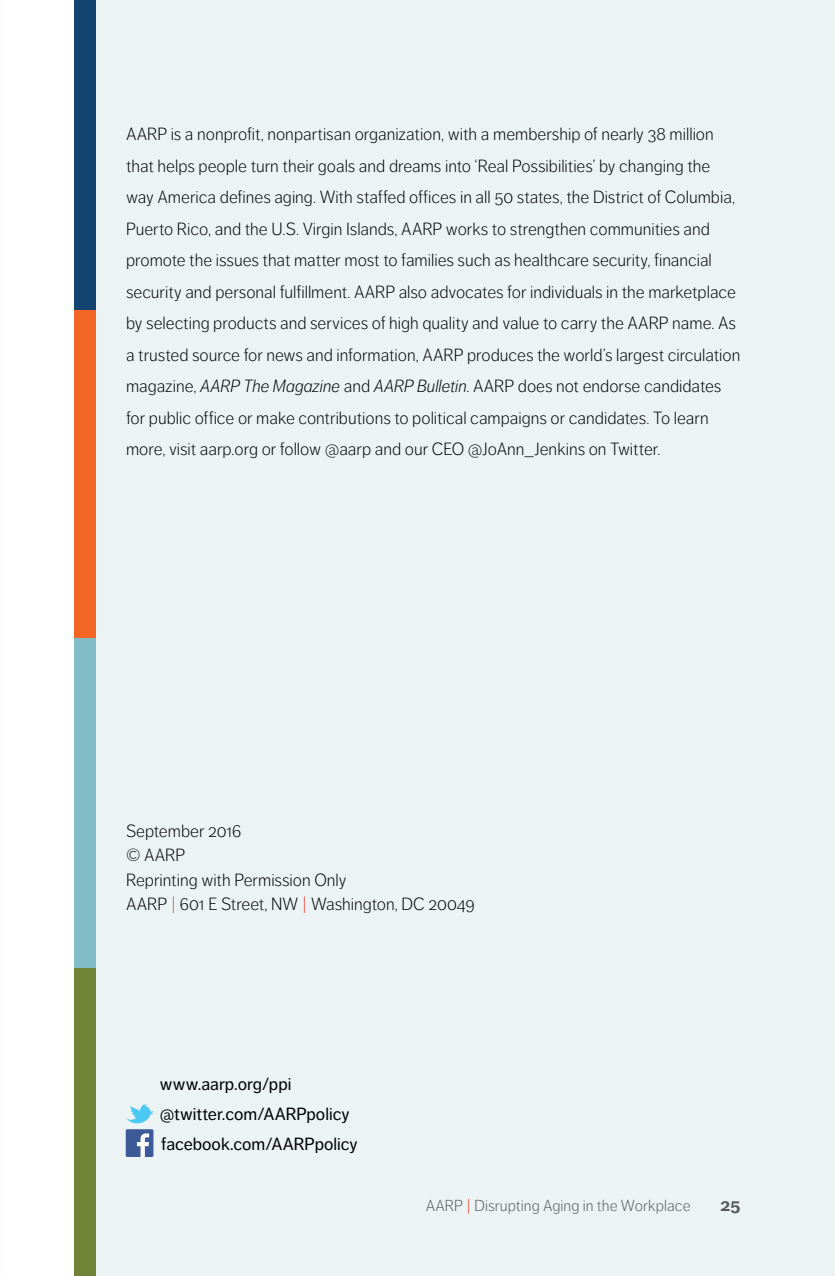
<style>
.page{position:relative;width:835px;height:1276px;background:#fff}
.page>*{position:absolute;margin:0;border:0;box-sizing:border-box;transform-origin:0 0}
.t1{font:300 17.5px/31.5px "Dagny OT";color:#000}
.t2{font:17.5px/29.8px "Dagny OT";color:#000}
.t3{font:700 17.5px "Dagny OT";color:#58595b}
.t4{font:300 15.75px "Dagny OT";letter-spacing:.005em;color:#58595b}
.s1{font-style:italic}
.s2{color:#ef3829}
</style>
<div class="page">
<div style="left:78px;top:0;width:757px;height:1276px;background:#ecf3f4"></div>
<div style="left:74px;top:961px;width:21px;height:315px;background:#708337"></div>
<div style="left:74px;top:0;width:21px;height:312px;background:#124471"></div>
<div style="left:74px;top:311px;width:21px;height:327px;background:#f26522"></div>
<div style="left:74px;top:638px;width:21px;height:330px;background:#82bcc6"></div>
<svg style="left:126px;top:1104px;width:28px;height:20px"></svg>
<div style="left:126px;top:1129px;width:27px;height:28px;background:#3d5a98;border-radius:2px"></div>
<svg style="left:137px;top:1133px;width:12px;height:24px"></svg>
<p class="t1" style="left:126px;top:119px;width:616px">AARP is a nonprofit, nonpartisan organization, with a membership of nearly 38 million that helps people turn their goals and dreams into ‘Real Possibilities’ by changing the way America defines aging. With staffed offices in all 50 states, the District of Columbia, Puerto Rico, and the U.S. Virgin Islands, AARP works to strengthen communities and promote the issues that matter most to families such as healthcare security, financial security and personal fulfillment. AARP also advocates for individuals in the marketplace by selecting products and services of high quality and value to carry the AARP name. As a trusted source for news and information, AARP produces the world’s largest circulation magazine, <span class="s1">AARP The Magazine</span> and <span class="s1">AARP Bulletin</span>. AARP does not endorse candidates for public office or make contributions to political campaigns or candidates. To learn more, visit aarp.org or follow @aarp and our CEO @JoAnn_Jenkins on Twitter.</p>
<p class="t1" style="left:126px;top:819px;width:350px;line-height:24.5px">September 2016<br>© AARP<br>Reprinting with Permission Only<br>AARP <span class="s2">|</span> 601 E Street, NW <span class="s2">|</span> Washington, DC 20049</p>
<p class="t2" style="left:160px;top:1069px;width:199px">www.aarp.org/ppi @twitter.com/AARPpolicy facebook.com/AARPpolicy</p>
<p class="t4" style="left:426px;top:1197px;width:266px">AARP <span class="s2">|</span> Disrupting Aging in the Workplace</p>
<p class="t3" style="left:720px;top:1195px;width:21px">25</p>
</div>
